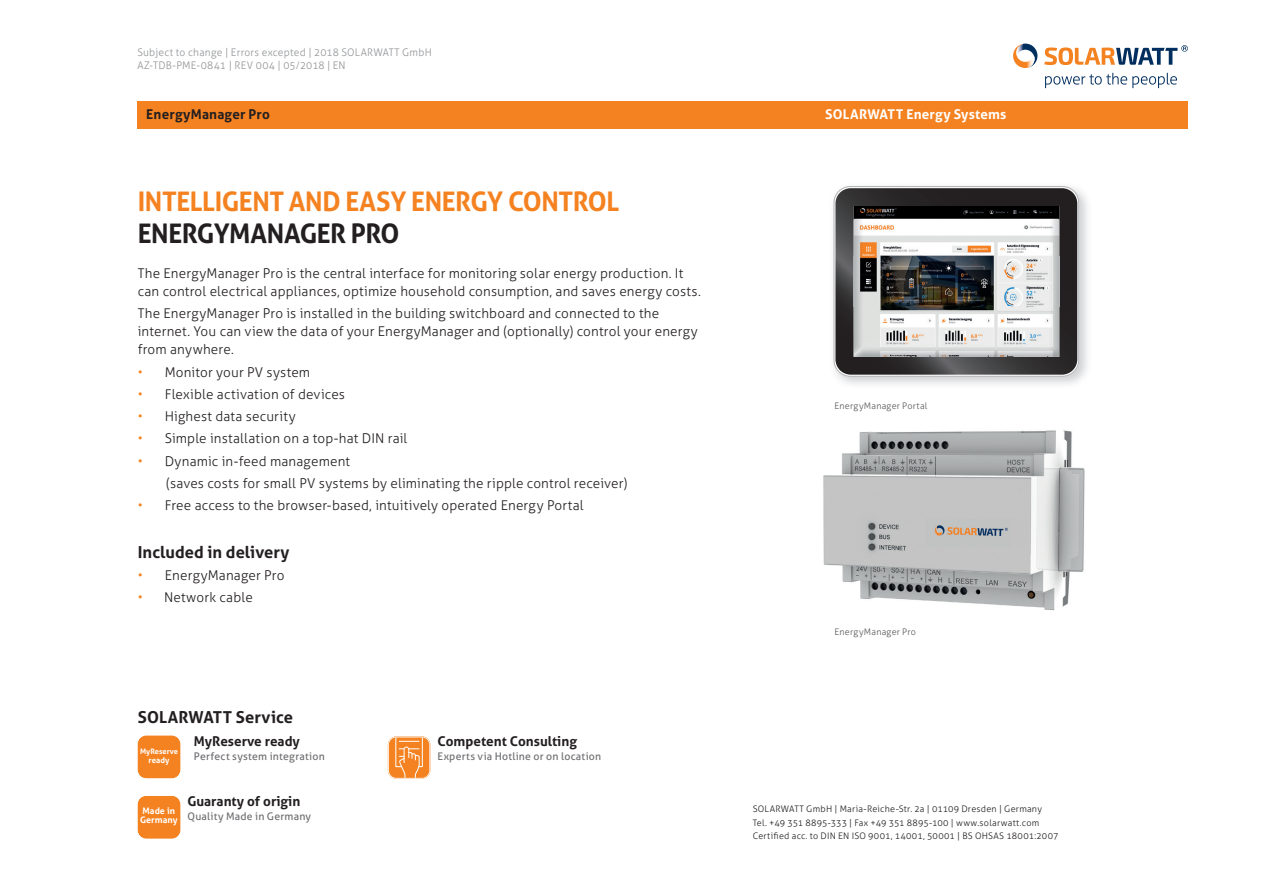
<style>
.page{position:relative;width:1263px;height:893px;background:#fff}
.page>*{position:absolute;margin:0;border:0;box-sizing:border-box;transform-origin:0 0}
.t1{font:700 27px "Aller";letter-spacing:-.02em;color:#f58220}
.t2{font:700 27px "Aller";letter-spacing:-.02em;color:#231f20}
.t3{font:700 16.5px "Aller";letter-spacing:.005em;color:#231f20}
.t4{font:300 13.5px/18px "Aller";letter-spacing:.01em;color:#231f20}
.t5{font:700 13.5px "Aller";color:#231f20}
.t6{font:700 13.5px "Aller";letter-spacing:.015em;color:#fff}
.t7{font:300 10.5px/13.5px "Aller";letter-spacing:.02em;color:#939598}
.t8{font:10.5px "Aller";letter-spacing:.02em;color:#6c6d70}
.t9{font:300 9px/13.5px "Aller";letter-spacing:.025em;color:#231f20}
.t10{font:300 9px "Aller";letter-spacing:.03em;color:#57585a}
.t11{font:700 9px/9px "Aller";color:#fff}
.t12{font:700 7.95px "Aller";color:#fff}
.t13{font:700 7.5px "Aller";color:#fff}
.s1{color:#f58220}
</style>
<div class="page">
<div style="left:138px;top:101px;width:1050px;height:27px;background:#f58220"></div>
<svg style="left:1044px;top:45px;width:144px;height:20px"></svg>
<svg style="left:1045px;top:73px;width:132px;height:15px"></svg>
<svg style="left:1034px;top:47px;width:3px;height:17px"></svg>
<img style="left:1013px;top:44px;width:21px;height:24px">
<img style="left:823px;top:430px;width:262px;height:181px">
<svg style="left:833px;top:186px;width:246px;height:191px"></svg>
<svg style="left:835px;top:188px;width:242px;height:187px;background:#373536"></svg>
<img style="left:854px;top:207px;width:205px;height:149px">
<img style="left:854px;top:206px;width:51px;height:50px">
<img style="left:905px;top:206px;width:103px;height:1px">
<img style="left:1008px;top:206px;width:51px;height:50px">
<img style="left:854px;top:307px;width:51px;height:50px">
<img style="left:905px;top:356px;width:103px;height:1px">
<img style="left:1008px;top:307px;width:51px;height:50px">
<div style="left:138px;top:796px;width:42px;height:42px;background:#f58220"></div>
<svg style="left:388px;top:736px;width:42px;height:43px;background:#f69c50"></svg>
<div style="left:138px;top:736px;width:42px;height:42px;background:#f58220"></div>
<p class="t7" style="left:137px;top:45px;width:296px">Subject to change | Errors excepted | 2018 SOLARWATT GmbH<br>AZ-TDB-PME-0841 | REV 004 | 05/2018 | EN</p>
<p class="t5" style="left:146px;top:106px;width:125px">EnergyManager Pro</p>
<h1 class="t1" style="left:138px;top:184px;width:483px">INTELLIGENT AND EASY ENERGY CONTROL</h1>
<h1 class="t2" style="left:138px;top:217px;width:263px">ENERGYMANAGER PRO</h1>
<p class="t4" style="left:138px;top:264px;width:565px">The EnergyManager Pro is the central interface for monitoring solar energy production. It can control electrical appliances, optimize household consumption, and saves energy costs.</p>
<p class="t4" style="left:138px;top:305px;width:562px">The EnergyManager Pro is installed in the building switchboard and connected to the internet. You can view the data of your EnergyManager and (optionally) control your energy from anywhere.</p>
<p class="t4" style="left:138px;top:363px;width:174px"><span class="s1">•</span> Monitor your PV system</p>
<p class="t4" style="left:138px;top:385px;width:209px"><span class="s1">•</span> Flexible activation of devices</p>
<p class="t4" style="left:138px;top:407px;width:159px"><span class="s1">•</span> Highest data security</p>
<p class="t4" style="left:138px;top:430px;width:271px"><span class="s1">•</span> Simple installation on a top-hat DIN rail</p>
<p class="t4" style="left:166px;top:450px;width:463px;line-height:22.2px;text-indent:-28px"><span class="s1">•</span> Dynamic in-feed management<br>(saves costs for small PV systems by eliminating the ripple control receiver)</p>
<p class="t4" style="left:138px;top:496px;width:447px"><span class="s1">•</span> Free access to the browser-based, intuitively operated Energy Portal</p>
<p class="t3" style="left:138px;top:542px;width:153px">Included in delivery</p>
<p class="t4" style="left:138px;top:566px;width:148px"><span class="s1">•</span> EnergyManager Pro</p>
<p class="t4" style="left:138px;top:589px;width:117px"><span class="s1">•</span> Network cable</p>
<p class="t3" style="left:138px;top:707px;width:157px">SOLARWATT Service</p>
<p class="t13" style="left:140px;top:746px;width:39px">MyReserve</p>
<p class="t12" style="left:149px;top:756px;width:22px">ready</p>
<p class="t5" style="left:194px;top:733px;width:108px">MyReserve ready</p>
<p class="t8" style="left:194px;top:750px;width:132px">Perfect system integration</p>
<p class="t11" style="left:140px;top:806px;width:39px">Made in<br>Germany</p>
<p class="t5" style="left:188px;top:793px;width:114px">Guaranty of origin</p>
<p class="t8" style="left:188px;top:810px;width:125px">Quality Made in Germany</p>
<p class="t5" style="left:438px;top:732px;width:141px">Competent Consulting</p>
<p class="t8" style="left:438px;top:750px;width:165px">Experts via Hotline or on location</p>
<p class="t6" style="left:825px;top:106px;width:183px">SOLARWATT Energy Systems</p>
<p class="t10" style="left:834px;top:401px;width:95px">EnergyManager Portal</p>
<p class="t10" style="left:834px;top:626px;width:83px">EnergyManager Pro</p>
<p class="t9" style="left:753px;top:802px;width:307px">SOLARWATT GmbH | Maria-Reiche-Str. 2a | 01109 Dresden | Germany<br>Tel. +49 351 8895-333 | Fax +49 351 8895-100 | www.solarwatt.com<br>Certified acc. to DIN EN ISO 9001, 14001, 50001 | BS OHSAS 18001:2007</p>
</div>
